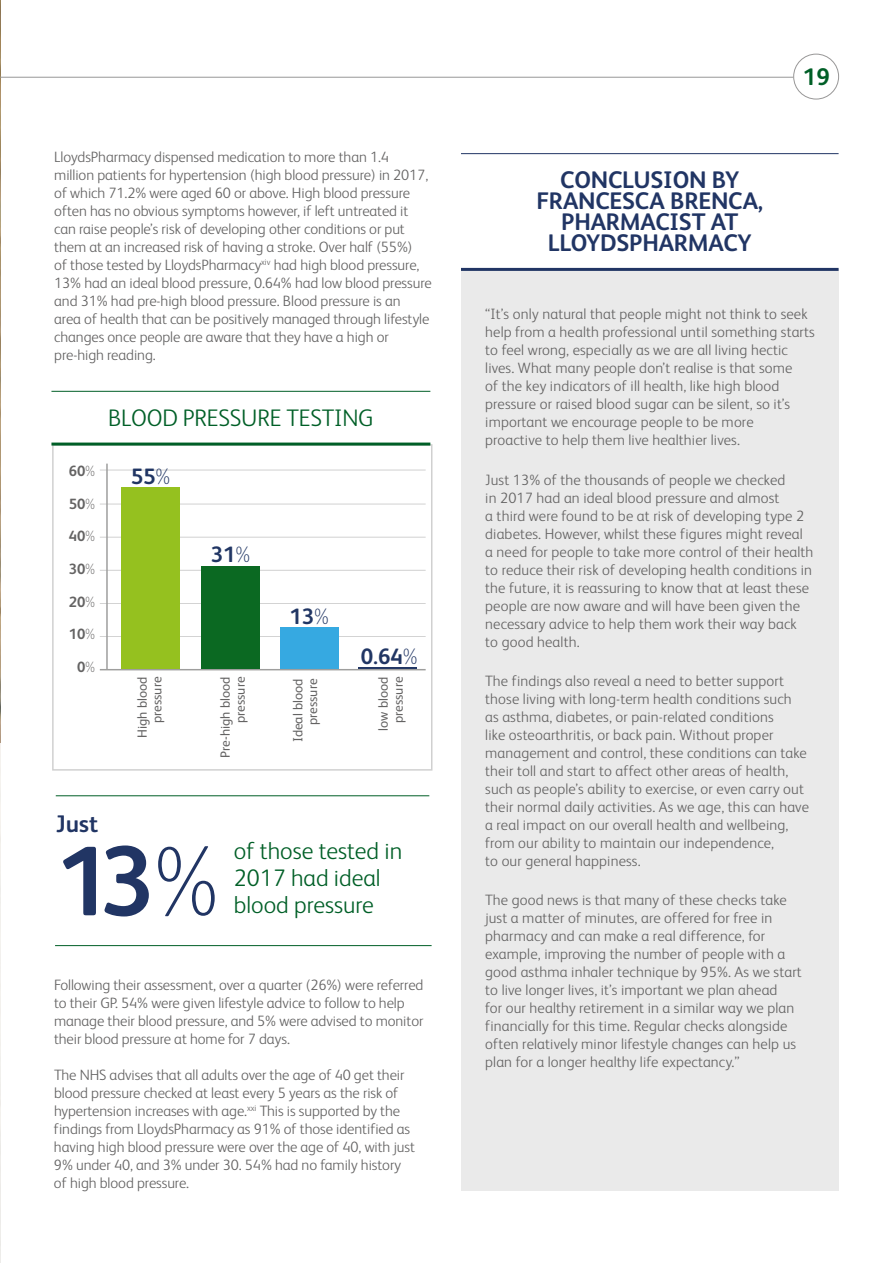
<style>
.page{position:relative;width:893px;height:1263px;background:#fff}
.page>*{position:absolute;margin:0;border:0;box-sizing:border-box;transform-origin:0 0}
.t1{font:700 99px "Lloyds Sans";color:#213564}
.t2{font:300 24px/27px "Lloyds Sans";color:#005f27}
.t3{font:700 24px/21px "Lloyds Sans";letter-spacing:-.01em;color:#213564;text-align:center}
.t4{font:700 24px "Lloyds Sans";color:#005f27}
.t5{font:700 22.35px "Lloyds Sans";color:#213664}
.t6{font:300 15px/18px "Lloyds Sans";letter-spacing:.01em;color:#646363}
.t7{font:700 14.85px/32.7px "Lloyds Sans";color:#646363;text-align:center}
.t8{font:13.35px/14.9px "Lloyds Sans";color:#646363;text-align:right}
.s1{font-weight:100}
</style>
<div class="page">
<img style="left:0;top:0;width:1px;height:743px">
<div style="left:793px;top:54px;width:46px;height:45px;border:1px solid #989797;border-radius:50%"></div>
<hr style="left:56px;top:795px;width:373px;height:1px;background:#005f27">
<hr style="left:55px;top:945px;width:377px;height:1px;background:#005f27">
<div style="left:461px;top:269px;width:378px;height:922px;background:#eaeaea"></div>
<hr style="left:461px;top:153px;width:378px;height:1px;background:#213564">
<hr style="left:461px;top:268px;width:378px;height:3px;background:#213564">
<hr style="left:100px;top:537px;width:326px;height:1px;background:#d0d0d0">
<hr style="left:100px;top:504px;width:326px;height:1px;background:#d0d0d0">
<hr style="left:100px;top:570px;width:326px;height:1px;background:#d0d0d0">
<hr style="left:100px;top:603px;width:326px;height:1px;background:#d0d0d0">
<hr style="left:100px;top:636px;width:326px;height:1px;background:#d0d0d0">
<hr style="left:100px;top:470px;width:326px;height:1px;background:#d0d0d0">
<hr style="left:106px;top:464px;width:2px;height:205px;background:#9d9d9c">
<hr style="left:359px;top:667px;width:58px;height:2px;background:#213664">
<div style="left:280px;top:627px;width:58px;height:42px;background:#36a9e1"></div>
<hr style="left:100px;top:669px;width:326px;height:1px;background:#9d9d9c">
<div style="left:201px;top:566px;width:59px;height:103px;background:#0b6922"></div>
<div style="left:121px;top:487px;width:59px;height:182px;background:#95c11f"></div>
<hr style="left:51px;top:391px;width:379px;height:1px;background:#005f27">
<hr style="left:51px;top:443px;width:379px;height:3px;background:#005f27">
<hr style="left:0;top:77px;width:793px;height:1px;background:#989797">
<p class="t6" style="left:54px;top:147px;width:379px">LloydsPharmacy dispensed medication to more than 1.4 million patients for hypertension (high blood pressure) in 2017, of which 71.2% were aged 60 or above. High blood pressure often has no obvious symptoms however, if left untreated it can raise people’s risk of developing other conditions or put them at an increased risk of having a stroke. Over half (55%)<br>of those tested by LloydsPharmacy<sup>xiv</sup> had high blood pressure, 13% had an ideal blood pressure, 0.64% had low blood pressure and 31% had pre-high blood pressure. Blood pressure is an<br>area of health that can be positively managed through lifestyle changes once people are aware that they have a high or pre-high reading.</p>
<h2 class="t2" style="left:108px;top:402px;width:267px">BLOOD PRESSURE TESTING</h2>
<p class="t7" style="left:69px;top:454px;width:28px">60<span class="s1">%<br></span>50<span class="s1">%<br></span>40<span class="s1">%<br></span>30<span class="s1">%<br></span>20<span class="s1">%<br></span>10<span class="s1">%<br></span>0<span class="s1">%</span></p>
<h3 class="t5" style="left:131px;top:460px;width:41px">55<span class="s1">%</span></h3>
<h3 class="t5" style="left:211px;top:538px;width:41px">31<span class="s1">%</span></h3>
<h3 class="t5" style="left:289px;top:601px;width:41px">13<span class="s1">%</span></h3>
<h3 class="t5" style="left:361px;top:640px;width:58px">0.64<span class="s1">%</span></h3>
<p class="t8" style="left:134px;top:738px;width:63px;rotate:-90deg">High blood pressure</p>
<p class="t8" style="left:375px;top:731px;width:55px;text-align:center;rotate:-90deg">low blood pressure</p>
<p class="t8" style="left:217px;top:758px;width:82px;rotate:-90deg">Pre-high blood pressure</p>
<p class="t8" style="left:289px;top:742px;width:65px;rotate:-90deg">Ideal blood pressure</p>
<h2 class="t3" style="left:56px;top:812px;width:44px">Just</h2>
<h1 class="t1" style="left:56px;top:812px;width:164px">13<span class="s1">%</span></h1>
<h2 class="t2" style="left:234px;top:836px;width:170px">of those tested in<br>2017 had ideal blood pressure</h2>
<p class="t6" style="left:54px;top:975px;width:371px">Following their assessment, over a quarter (26%) were referred to their GP. 54% were given lifestyle advice to follow to help manage their blood pressure, and 5% were advised to monitor their blood pressure at home for 7 days.</p>
<p class="t6" style="left:54px;top:1065px;width:363px">The NHS advises that all adults over the age of 40 get their blood pressure checked at least every 5 years as the risk of hypertension increases with age.<sup>xxi</sup> This is supported by the findings from LloydsPharmacy as 91% of those identified as having high blood pressure were over the age of 40, with just 9% under 40, and 3% under 30. 54% had no family history of high blood pressure.</p>
<h2 class="t3" style="left:536px;top:168px;width:228px">CONCLUSION BY<br>FRANCESCA BRENCA,<br>PHARMACIST AT<br>LLOYDSPHARMACY</h2>
<h2 class="t4" style="left:803px;top:60px;width:28px">19</h2>
<p class="t6" style="left:485px;top:304px;width:331px">“It’s only natural that people might not think to seek help from a health professional until something starts to feel wrong, especially as we are all living hectic lives. What many people don’t realise is that some<br>of the key indicators of ill health, like high blood pressure or raised blood sugar can be silent, so it’s important we encourage people to be more<br>proactive to help them live healthier lives.</p>
<p class="t6" style="left:485px;top:470px;width:330px">Just 13% of the thousands of people we checked<br>in 2017 had an ideal blood pressure and almost<br>a third were found to be at risk of developing type 2 diabetes. However, whilst these figures might reveal a need for people to take more control of their health to reduce their risk of developing health conditions in the future, it is reassuring to know that at least these people are now aware and will have been given the necessary advice to help them work their way back to good health.</p>
<p class="t6" style="left:485px;top:671px;width:325px">The findings also reveal a need to better support those living with long-term health conditions such as asthma, diabetes, or pain-related conditions<br>like osteoarthritis, or back pain. Without proper management and control, these conditions can take their toll and start to affect other areas of health, such as people’s ability to exercise, or even carry out their normal daily activities. As we age, this can have a real impact on our overall health and wellbeing, from our ability to maintain our independence,<br>to our general happiness.</p>
<p class="t6" style="left:485px;top:890px;width:318px">The good news is that many of these checks take just a matter of minutes, are offered for free in pharmacy and can make a real difference, for example, improving the number of people with a good asthma inhaler technique by 95%. As we start to live longer lives, it’s important we plan ahead<br>for our healthy retirement in a similar way we plan financially for this time. Regular checks alongside often relatively minor lifestyle changes can help us plan for a longer healthy life expectancy.”</p>
</div>
